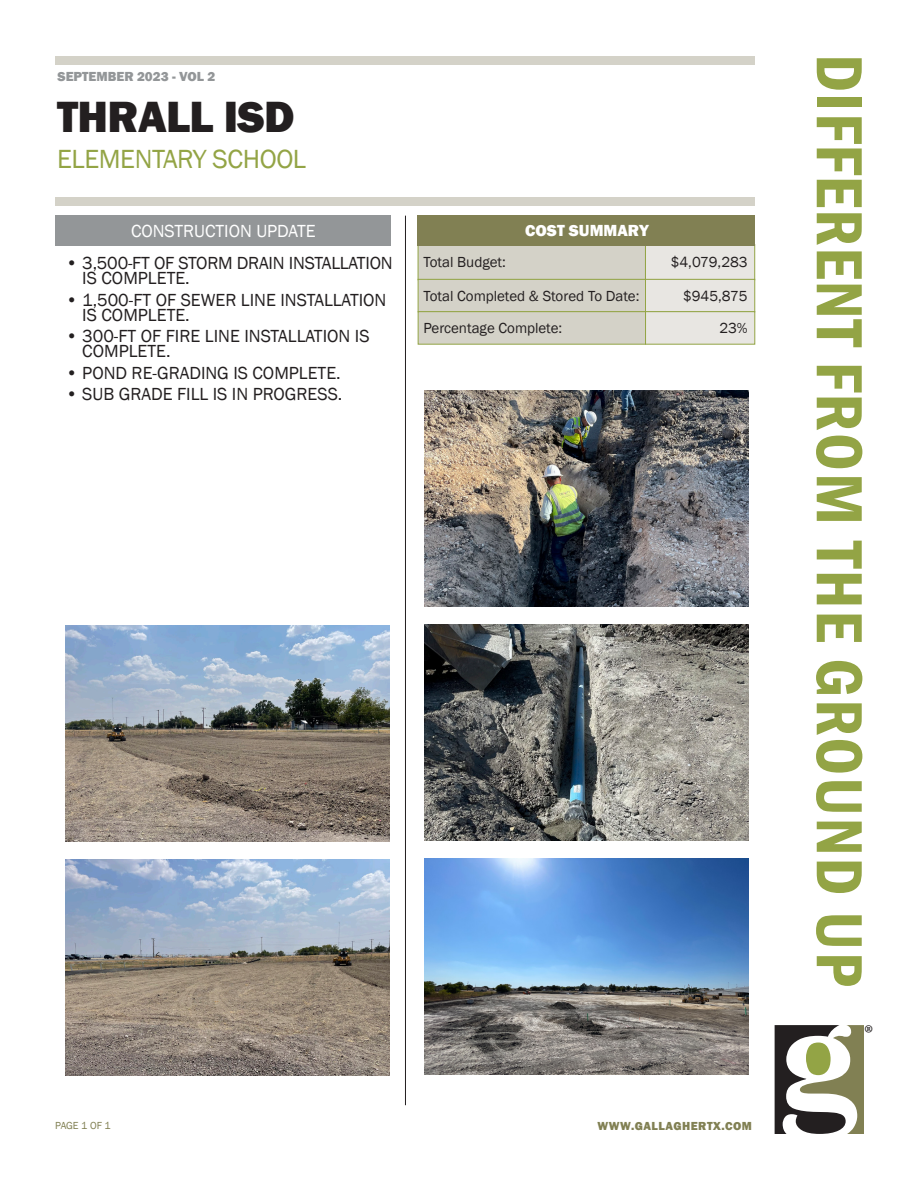
<style>
.page{position:relative;width:918px;height:1188px;background:#fff}
.page>*{position:absolute;margin:0;border:0;box-sizing:border-box;transform-origin:0 0}
.t1{font:600 condensed 67.5px "Franklin Gothic";letter-spacing:.025em;color:#93a445}
.t2{font:800 45px "Franklin Gothic";letter-spacing:-.015em;color:#231f20}
.t3{font:28.5px "Minion Pro";color:#231f20}
.t4{font:27px "Franklin Gothic";letter-spacing:-.015em;color:#93a445}
.t5{font:18px/15px "Franklin Gothic";color:#231f20}
.t6{font:18px "Franklin Gothic";color:#fff}
.t7{font:800 16.5px "Franklin Gothic";color:#fff}
.t8{font:15px "Franklin Gothic";color:#231f20}
.t9{font:800 13.5px "Franklin Gothic";color:#939698}
.t10{font:800 12px "Franklin Gothic";letter-spacing:.04em;color:#818053}
.t11{font:10.5px "Franklin Gothic";letter-spacing:-.015em;color:#818053}
</style>
<div class="page">
<div style="left:418px;top:244px;width:228px;height:36px;background:#d4d2c8"></div>
<div style="left:418px;top:279px;width:228px;height:33px;background:#d4d2c8;border:1px solid #93a445"></div>
<div style="left:645px;top:244px;width:110px;height:36px;background:#e8e6e2;border:1px solid #93a445"></div>
<div style="left:418px;top:216px;width:337px;height:30px;background:#818053"></div>
<div style="left:645px;top:279px;width:110px;height:33px;background:#e8e6e2;border:1px solid #93a445"></div>
<div style="left:418px;top:311px;width:228px;height:34px;background:#d4d2c8;border:1px solid #93a445"></div>
<div style="left:645px;top:311px;width:110px;height:34px;background:#e8e6e2;border:1px solid #93a445"></div>
<svg style="left:775px;top:1025px;width:89px;height:109px"></svg>
<div style="left:55px;top:56px;width:700px;height:9px;background:#d4d2c8"></div>
<div style="left:55px;top:197px;width:700px;height:9px;background:#d4d2c8"></div>
<img style="left:425px;top:625px;width:324px;height:216px">
<img style="left:425px;top:859px;width:324px;height:216px">
<img style="left:425px;top:391px;width:324px;height:216px">
<img style="left:66px;top:859px;width:324px;height:216px">
<img style="left:66px;top:625px;width:324px;height:216px">
<div style="left:55px;top:216px;width:336px;height:30px;background:#939698"></div>
<hr style="left:405px;top:216px;width:1px;height:889px;background:#231f20">
<p class="t9" style="left:58px;top:68px;width:159px">SEPTEMBER 2023 - VOL 2</p>
<p class="t2" style="left:57px;top:88px;width:239px">THRALL ISD</p>
<p class="t4" style="left:57px;top:142px;width:250px">ELEMENTARY SCHOOL</p>
<p class="t6" style="left:131px;top:220px;width:186px">CONSTRUCTION UPDATE</p>
<p class="t5" style="left:82px;top:256px;width:312px;text-indent:-16px">• 3,500-FT OF STORM DRAIN INSTALLATION<br>IS COMPLETE.</p>
<p class="t5" style="left:82px;top:292px;width:306px;text-indent:-16px">• 1,500-FT OF SEWER LINE INSTALLATION<br>IS COMPLETE.</p>
<p class="t5" style="left:82px;top:329px;width:289px;text-indent:-16px">• 300-FT OF FIRE LINE INSTALLATION IS<br>COMPLETE.</p>
<p class="t5" style="left:66px;top:366px;width:276px">• POND RE-GRADING IS COMPLETE.</p>
<p class="t5" style="left:66px;top:387px;width:278px">• SUB GRADE FILL IS IN PROGRESS.</p>
<p class="t7" style="left:525px;top:220px;width:125px">COST SUMMARY</p>
<p class="t8" style="left:423px;top:253px;width:84px">Total Budget:</p>
<p class="t8" style="left:423px;top:286px;width:217px">Total Completed &amp; Stored To Date:</p>
<p class="t8" style="left:423px;top:319px;width:140px">Percentage Complete:</p>
<p class="t8" style="left:671px;top:253px;width:78px">$4,079,283</p>
<p class="t8" style="left:683px;top:286px;width:66px">$945,875</p>
<p class="t8" style="left:719px;top:319px;width:30px">23%</p>
<p class="t11" style="left:55px;top:1119px;width:57px">PAGE 1 OF 1</p>
<p class="t10" style="left:598px;top:1119px;width:156px">WWW.GALLAGHERTX.COM</p>
<p class="t1" style="left:884px;top:54px;width:934px;rotate:90deg">DIFFERENT FROM THE GROUND UP</p>
<p class="t3" style="left:864px;top:1016px;width:11px">®</p>
</div>
